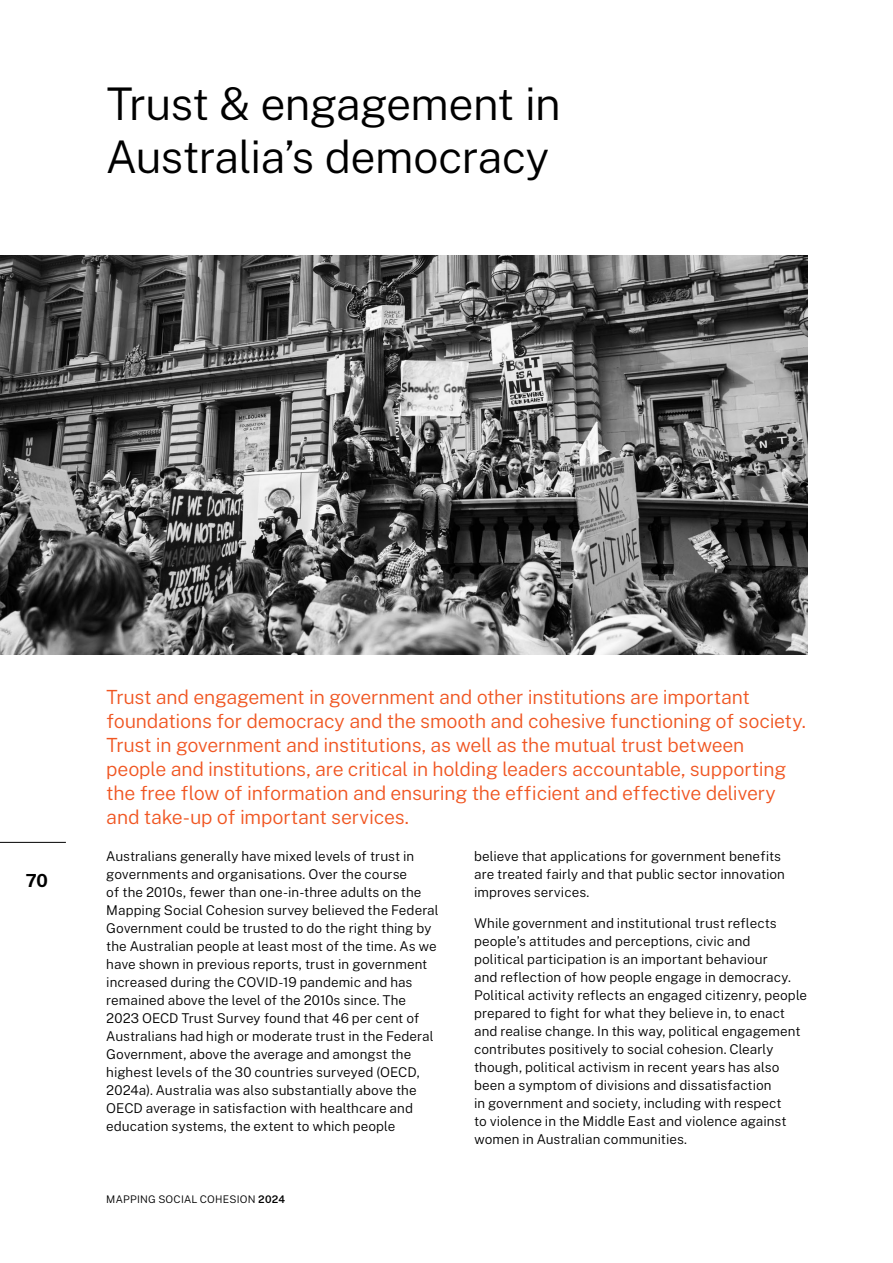
<style>
.page{position:relative;width:893px;height:1263px;background:#fff}
.page>*{position:absolute;margin:0;border:0;box-sizing:border-box;transform-origin:0 0}
.t1{font:300 45px/52.5px "Public Sans";letter-spacing:-.025em;color:#000}
.t2{font:300 19.5px/24px "Public Sans";letter-spacing:-.02em;color:#f05622}
.t3{font:700 18px "Public Sans";color:#000}
.t4{font:300 13.5px/18px "Public Sans";letter-spacing:-.005em;color:#000}
.t5{font:300 10.5px "Public Sans";letter-spacing:.02em;color:#000}
.s1{font-weight:600}
</style>
<div class="page">
<hr style="left:0;top:842px;width:66px;height:1px;background:#000">
<img style="left:0;top:255px;width:808px;height:400px">
<h1 class="t1" style="left:106px;top:76px;width:456px">Trust &amp; engagement in<br>Australia’s democracy</h1>
<h3 class="t3" style="left:26px;top:866px;width:24px">70</h3>
<p class="t2" style="left:106px;top:684px;width:701px">Trust and engagement in government and other institutions are important foundations for democracy and the smooth and cohesive functioning of society.<br>Trust in government and institutions, as well as the mutual trust between people and institutions, are critical in holding leaders accountable, supporting the free flow of information and ensuring the efficient and effective delivery and take-up of important services.</p>
<p class="t4" style="left:106px;top:846px;width:334px">Australians generally have mixed levels of trust in governments and organisations. Over the course<br>of the 2010s, fewer than one-in-three adults on the Mapping Social Cohesion survey believed the Federal Government could be trusted to do the right thing by the Australian people at least most of the time. As we have shown in previous reports, trust in government increased during the COVID-19 pandemic and has remained above the level of the 2010s since. The 2023 OECD Trust Survey found that 46 per cent of Australians had high or moderate trust in the Federal Government, above the average and amongst the highest levels of the 30 countries surveyed (OECD, 2024a). Australia was also substantially above the OECD average in satisfaction with healthcare and education systems, the extent to which people</p>
<p class="t4" style="left:474px;top:846px;width:312px">believe that applications for government benefits are treated fairly and that public sector innovation improves services.</p>
<p class="t4" style="left:474px;top:913px;width:335px">While government and institutional trust reflects people’s attitudes and perceptions, civic and<br>political participation is an important behaviour<br>and reflection of how people engage in democracy.<br>Political activity reflects an engaged citizenry, people prepared to fight for what they believe in, to enact and realise change. In this way, political engagement contributes positively to social cohesion. Clearly though, political activism in recent years has also been a symptom of divisions and dissatisfaction<br>in government and society, including with respect<br>to violence in the Middle East and violence against women in Australian communities.</p>
<p class="t5" style="left:106px;top:1191px;width:180px">MAPPING SOCIAL COHESION <span class="s1">2024</span></p>
</div>
